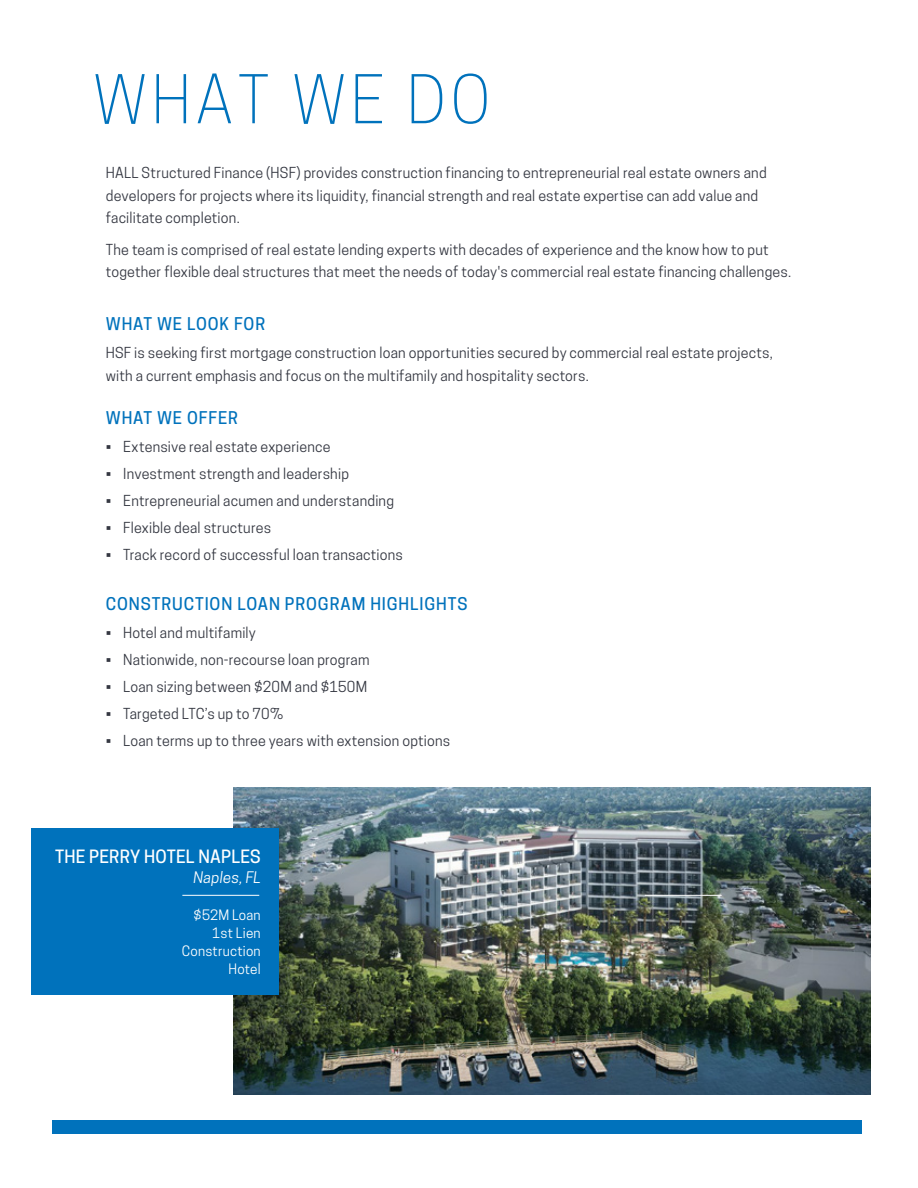
<style>
.page{position:relative;width:918px;height:1188px;background:#fff}
.page>*{position:absolute;margin:0;border:0;box-sizing:border-box;transform-origin:0 0}
.t1{font:300 63px "Cooper Hewitt";letter-spacing:.065em;color:#0072bc}
.t2{font:500 17.25px "Cooper Hewitt";letter-spacing:.01em;color:#fff}
.t3{font:500 16.5px "Cooper Hewitt";letter-spacing:.055em;color:#0072bc}
.t4{font:italic 15px "Cooper Hewitt";letter-spacing:.015em;color:#fff}
.t5{font:14.25px/22.5px "Cooper Hewitt";letter-spacing:.015em;color:#343741}
.t6{font:13.5px/18px "Cooper Hewitt";letter-spacing:.015em;color:#fff;text-align:right}
</style>
<div class="page">
<img style="left:233px;top:788px;width:638px;height:306px">
<div style="left:52px;top:1120px;width:810px;height:14px;background:#0072bc"></div>
<hr style="left:645px;top:895px;width:77px;height:1px;background:#fff">
<div style="left:31px;top:829px;width:248px;height:166px;background:#0072bc"></div>
<hr style="left:182px;top:895px;width:77px;height:1px;background:#fff">
<h1 class="t1" style="left:92px;top:63px;width:400px">WHAT WE DO</h1>
<p class="t5" style="left:106px;top:162px;width:662px">HALL Structured Finance (HSF) provides construction financing to entrepreneurial real estate owners and developers for projects where its liquidity, financial strength and real estate expertise can add value and facilitate completion.</p>
<p class="t5" style="left:106px;top:238px;width:687px">The team is comprised of real estate lending experts with decades of experience and the know how to put together flexible deal structures that meet the needs of today's commercial real estate financing challenges.</p>
<p class="t3" style="left:106px;top:314px;width:161px">WHAT WE LOOK FOR</p>
<p class="t5" style="left:106px;top:342px;width:669px">HSF is seeking first mortgage construction loan opportunities secured by commercial real estate projects, with a current emphasis and focus on the multifamily and hospitality sectors.</p>
<p class="t3" style="left:106px;top:408px;width:134px">WHAT WE OFFER</p>
<p class="t5" style="left:106px;top:436px;width:226px">• Extensive real estate experience</p>
<p class="t5" style="left:106px;top:463px;width:245px">• Investment strength and leadership</p>
<p class="t5" style="left:106px;top:490px;width:290px">• Entrepreneurial acumen and understanding</p>
<p class="t5" style="left:106px;top:517px;width:167px">• Flexible deal structures</p>
<p class="t5" style="left:106px;top:544px;width:299px">• Track record of successful loan transactions</p>
<p class="t3" style="left:106px;top:594px;width:363px">CONSTRUCTION LOAN PROGRAM HIGHLIGHTS</p>
<p class="t5" style="left:106px;top:622px;width:152px">• Hotel and multifamily</p>
<p class="t5" style="left:106px;top:649px;width:265px">• Nationwide, non-recourse loan program</p>
<p class="t5" style="left:106px;top:676px;width:263px">• Loan sizing between $20M and $150M</p>
<p class="t5" style="left:106px;top:703px;width:179px">• Targeted LTC’s up to 70%</p>
<p class="t5" style="left:106px;top:730px;width:346px">• Loan terms up to three years with extension options</p>
<p class="t2" style="left:55px;top:847px;width:207px">THE PERRY HOTEL NAPLES</p>
<p class="t4" style="left:193px;top:868px;width:69px">Naples, FL</p>
<p class="t6" style="left:182px;top:906px;width:80px">$52M Loan<br>1st Lien<br>Construction<br>Hotel</p>
</div>
